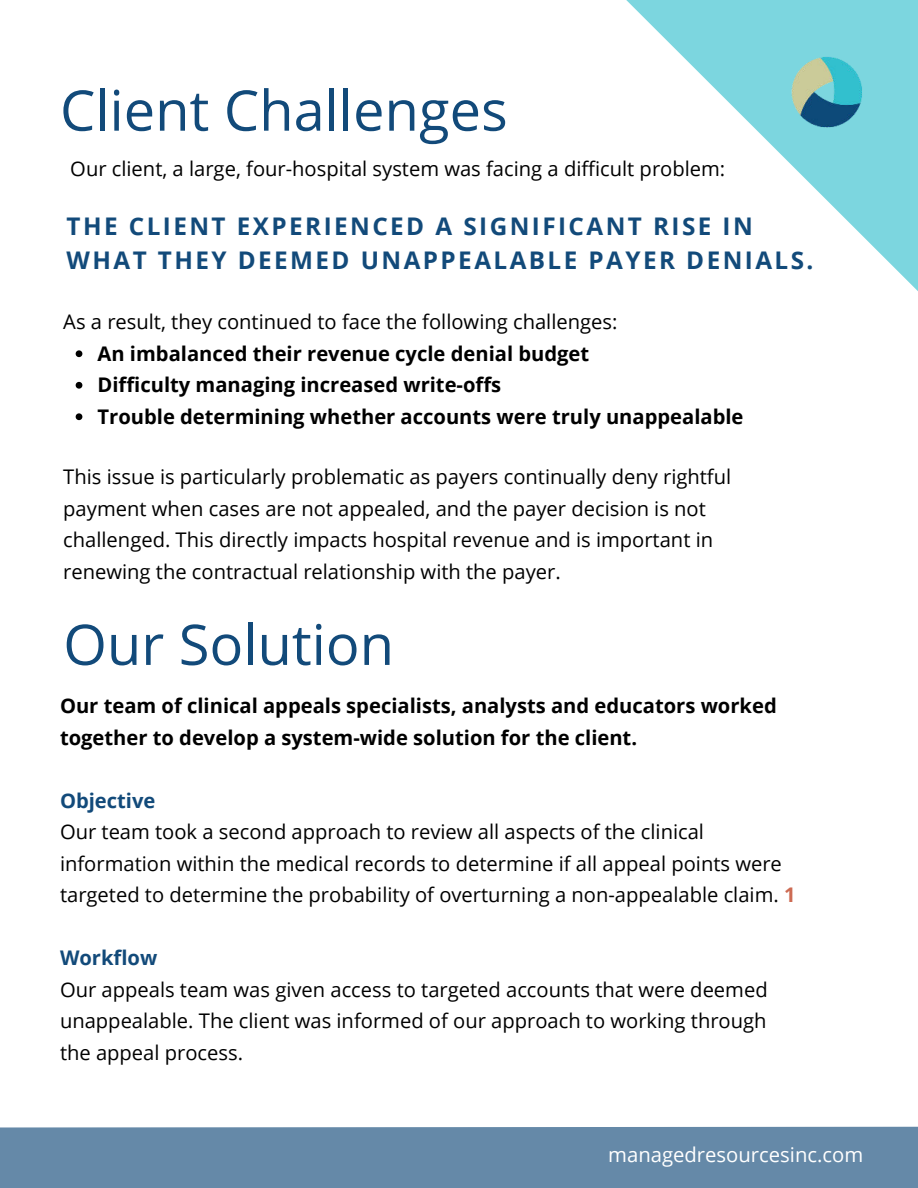
<style>
.page{position:relative;width:918px;height:1188px;background:#fff}
.page>*{position:absolute;margin:0;border:0;box-sizing:border-box;transform-origin:0 0}
.t1{font:56.1px "Open Sans";color:#124a7a}
.t2{font:700 24.3px/33.8px "Open Sans";letter-spacing:.1em;color:#124a7a}
.t3{font:20.25px "Open Sans";color:#fff}
.t4{font:20.1px/31.5px "Open Sans";color:#000}
.t5{font:700 20.1px/31.5px "Open Sans";color:#000}
.t6{font:700 20.1px "Open Sans";color:#124a7a}
.s1{font-weight:700;color:#cd6b53}
</style>
<div class="page">
<svg style="left:626px;top:0;width:292px;height:291px"></svg>
<div style="left:0;top:1127px;width:918px;height:61px;background:#6589a8"></div>
<img style="left:789px;top:55px;width:75px;height:74px">
<svg style="left:76px;top:350px;width:6px;height:7px"></svg>
<svg style="left:76px;top:382px;width:6px;height:7px"></svg>
<svg style="left:76px;top:413px;width:6px;height:7px"></svg>
<h1 class="t1" style="left:60px;top:72px;width:449px">Client Challenges</h1>
<p class="t4" style="left:70px;top:152px;width:656px">Our client, a large, four-hospital system was facing a difficult problem:</p>
<p class="t2" style="left:67px;top:209px;width:748px">THE CLIENT EXPERIENCED A SIGNIFICANT RISE IN<br>WHAT THEY DEEMED UNAPPEALABLE PAYER DENIALS.</p>
<p class="t4" style="left:63px;top:305px;width:556px">As a result, they continued to face the following challenges:</p>
<p class="t5" style="left:98px;top:337px;width:647px">An imbalanced their revenue cycle denial budget<br>Difficulty managing increased write-offs<br>Trouble determining whether accounts were truly unappealable</p>
<p class="t4" style="left:63px;top:461px;width:670px">This issue is particularly problematic as payers continually deny rightful payment when cases are not appealed, and the payer decision is not challenged. This directly impacts hospital revenue and is important in renewing the contractual relationship with the payer.</p>
<h1 class="t1" style="left:63px;top:606px;width:332px">Our Solution</h1>
<p class="t5" style="left:60px;top:689px;width:718px">Our team of clinical appeals specialists, analysts and educators worked together to develop a system-wide solution for the client.</p>
<p class="t6" style="left:60px;top:786px;width:97px">Objective</p>
<p class="t4" style="left:60px;top:815px;width:737px">Our team took a second approach to review all aspects of the clinical information within the medical records to determine if all appeal points were targeted to determine the probability of overturning a non-appealable claim. <span class="s1">1</span></p>
<p class="t6" style="left:60px;top:944px;width:99px">Workflow</p>
<p class="t4" style="left:60px;top:973px;width:709px;text-align:justify">Our appeals team was given access to targeted accounts that were deemed unappealable. The client was informed of our approach to working through the appeal process.</p>
<p class="t3" style="left:608px;top:1141px;width:257px">managedresourcesinc.com</p>
</div>
